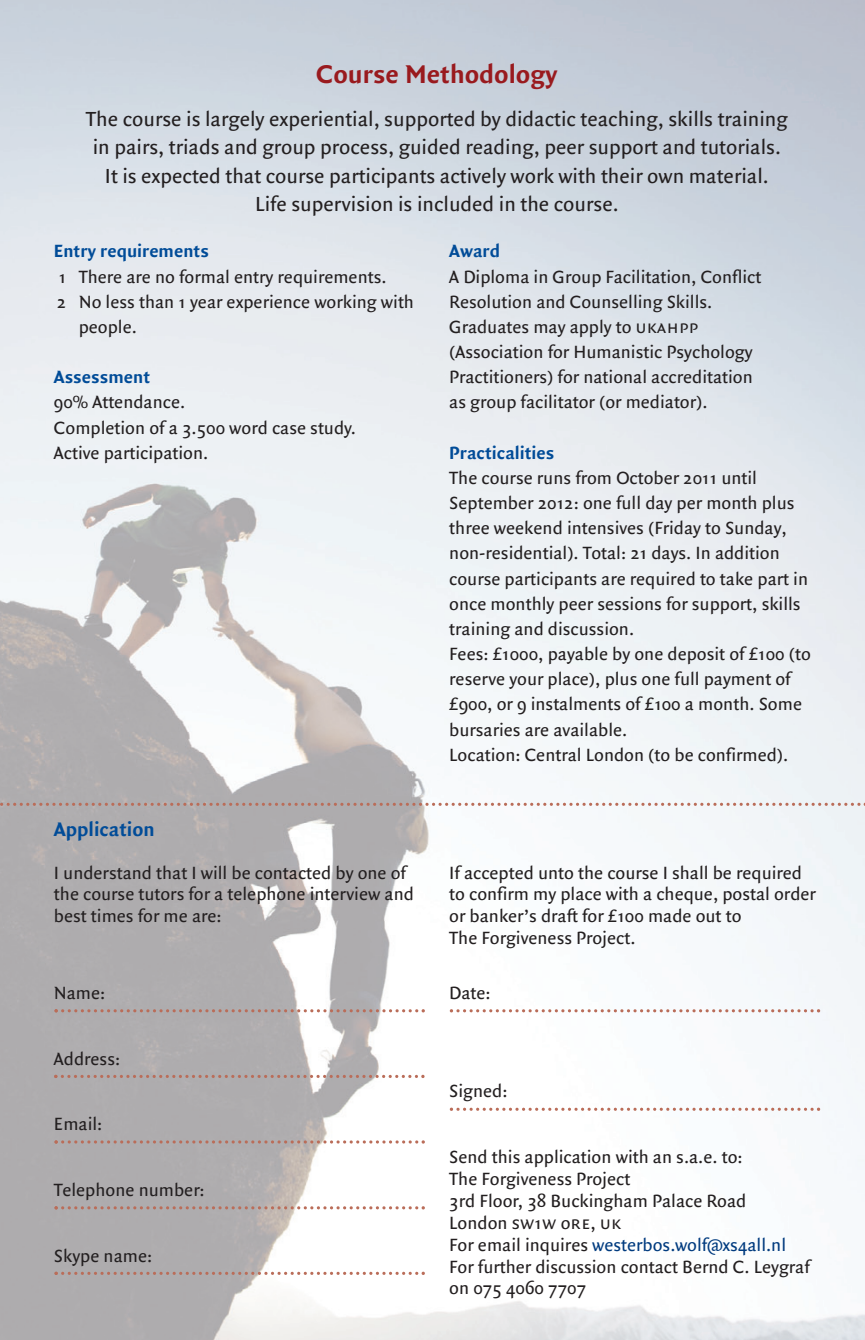
<style>
.page{position:relative;width:865px;height:1340px;background:#fff}
.page>*{position:absolute;margin:0;border:0;box-sizing:border-box;transform-origin:0 0}
.t1{font:700 27.65px "Quadraat Sans";color:#991a1e}
.t2{font:21.88px/28.3px "Quadraat Sans";color:#231f20;text-align:center}
.t3{font:700 21px "Quadraat Sans";color:#014c98}
.t4{font:19.07px/25.2px "Quadraat Sans";color:#231f20}
.t5{font:700 19.07px "Quadraat Sans";color:#014c98}
.s1{font-family:"Quadraat Sans Caps"}
.s2{color:#013b7f}
</style>
<div class="page">
<img style="left:0;top:1px;width:864px;height:1338px">
<svg style="left:0;top:802px;width:865px;height:4px"></svg>
<svg style="left:54px;top:1074px;width:371px;height:4px"></svg>
<svg style="left:54px;top:1009px;width:371px;height:3px"></svg>
<svg style="left:54px;top:1140px;width:371px;height:3px"></svg>
<svg style="left:54px;top:1206px;width:371px;height:3px"></svg>
<svg style="left:54px;top:1271px;width:371px;height:3px"></svg>
<svg style="left:450px;top:1009px;width:370px;height:3px"></svg>
<svg style="left:450px;top:1107px;width:370px;height:3px"></svg>
<h1 class="t1" style="left:316px;top:59px;width:243px">Course Methodology</h1>
<p class="t2" style="left:86px;top:105px;width:703px">The course is largely experiential, supported by didactic teaching, skills training in pairs, triads and group process, guided reading, peer support and tutorials.<br>It is expected that course participants actively work with their own material.<br>Life supervision is included in the course.</p>
<p class="t5" style="left:54px;top:240px;width:156px">Entry requirements</p>
<p class="t4" style="left:59px;top:264px;width:329px">1 There are no formal entry requirements.</p>
<p class="t4" style="left:57px;top:289px;width:359px">2 No less than 1 year experience working with</p>
<p class="t4" style="left:79px;top:314px;width:60px">people.</p>
<p class="t5" style="left:54px;top:366px;width:98px">Assessment</p>
<p class="t4" style="left:54px;top:390px;width:304px">90% Attendance.<br>Completion of a 3.500 word case study.<br>Active participation.</p>
<p class="t3" style="left:54px;top:817px;width:102px">Application</p>
<p class="t4" style="left:54px;top:862px;width:361px;line-height:21.9px">I understand that I will be contacted by one of the course tutors for a telephone interview and best times for me are:</p>
<p class="t4" style="left:54px;top:980px;width:53px">Name:</p>
<p class="t4" style="left:54px;top:1046px;width:68px">Address:</p>
<p class="t4" style="left:54px;top:1112px;width:50px">Email:</p>
<p class="t4" style="left:54px;top:1177px;width:152px">Telephone number:</p>
<p class="t4" style="left:54px;top:1243px;width:100px">Skype name:</p>
<p class="t5" style="left:449px;top:240px;width:52px">Award</p>
<p class="t4" style="left:449px;top:264px;width:314px">A Diploma in Group Facilitation, Conflict Resolution and Counselling Skills.<br>Graduates may apply to <span class="s1">ukahpp </span>(Association for Humanistic Psychology Practitioners) for national accreditation as group facilitator (or mediator).</p>
<p class="t5" style="left:449px;top:442px;width:107px">Practicalities</p>
<p class="t4" style="left:449px;top:465px;width:363px">The course runs from October 2011 until September 2012: one full day per month plus three weekend intensives (Friday to Sunday, non-residential). Total: 21 days. In addition course participants are required to take part in once monthly peer sessions for support, skills training and discussion.<br>Fees: £1000, payable by one deposit of £100 (to reserve your place), plus one full payment of £900, or 9 instalments of £100 a month. Some bursaries are available.<br>Location: Central London (to be confirmed).</p>
<p class="t4" style="left:449px;top:862px;width:368px;line-height:21.9px">If accepted unto the course I shall be required to confirm my place with a cheque, postal order or banker’s draft for £100 made out to<br>The Forgiveness Project.</p>
<p class="t4" style="left:449px;top:980px;width:43px">Date:</p>
<p class="t4" style="left:449px;top:1079px;width:60px">Signed:</p>
<p class="t4" style="left:449px;top:1146px;width:362px;line-height:21.9px">Send this application with an s.a.e. to:<br>The Forgiveness Project<br>3rd Floor, 38 Buckingham Palace Road<br>London <span class="s1">sw</span>1<span class="s1">w</span> o<span class="s1">re</span>, <span class="s1">uk<br></span>For email inquires <span class="s2">westerbos.wolf@xs4all.nl </span>For further discussion contact Bernd C. Leygraf on 075 4060 7707</p>
</div>
